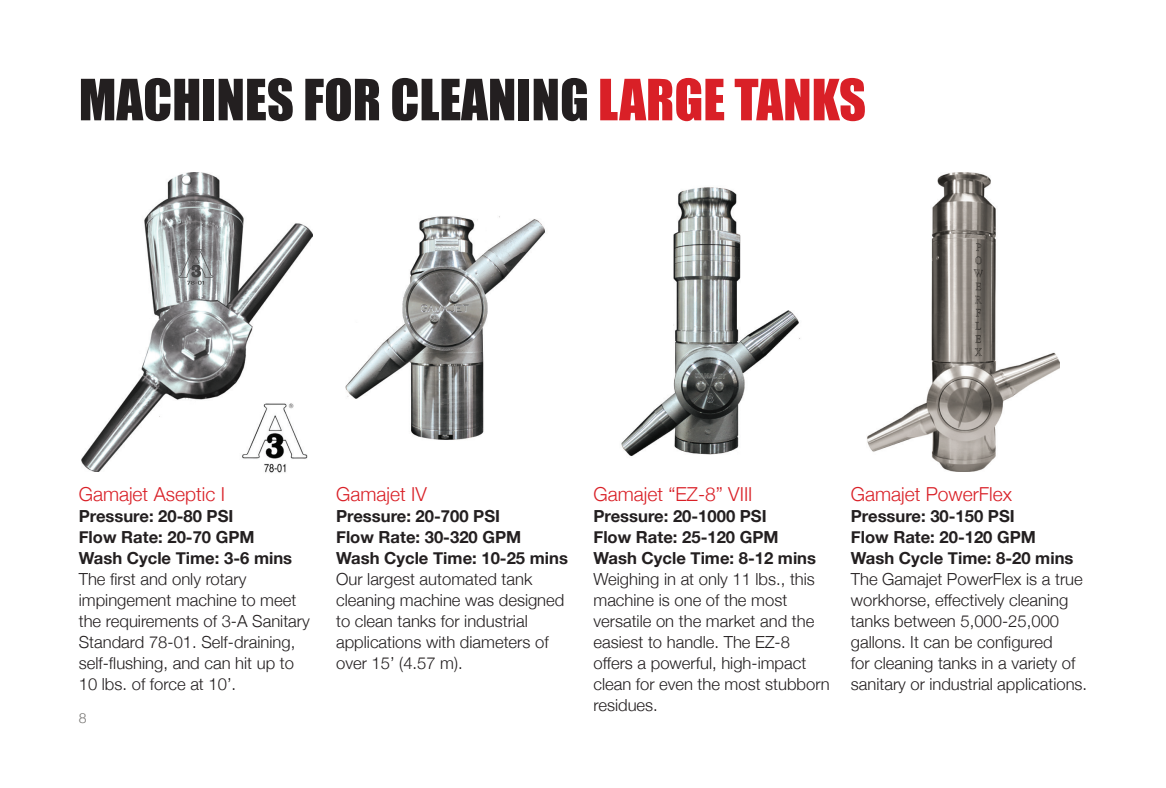
<style>
.page{position:relative;width:1166px;height:788px;background:#fff}
.page>*{position:absolute;margin:0;border:0;box-sizing:border-box;transform-origin:0 0}
.t1{font:52.5px "Impact";color:#231f20}
.t2{font:300 19.25px "Helvetica Neue";color:#d92027}
.t3{font:300 16.62px/21px "Helvetica Neue";color:#231f20}
.t4{font:700 16.62px/21px "Helvetica Neue";color:#231f20}
.t5{font:300 14px "Helvetica Neue";color:#767472}
.s1{color:#d92027}
</style>
<div class="page">
<img style="left:82px;top:172px;width:230px;height:299px">
<img style="left:345px;top:216px;width:200px;height:224px">
<img style="left:621px;top:187px;width:179px;height:269px">
<img style="left:867px;top:172px;width:192px;height:299px">
<img style="left:237px;top:399px;width:74px;height:74px">
<h1 class="t1" style="left:79px;top:59px;width:788px">MACHINES FOR CLEANING <span class="s1">LARGE TANKS</span></h1>
<p class="t2" style="left:79px;top:482px;width:148px">Gamajet Aseptic I</p>
<p class="t4" style="left:79px;top:505px;width:215px">Pressure: 20-80 PSI<br>Flow Rate: 20-70 GPM<br>Wash Cycle Time: 3-6 mins</p>
<p class="t3" style="left:79px;top:568px;width:232px">The first and only rotary impingement machine to meet the requirements of 3-A Sanitary<br>Standard 78-01. Self-draining, self-flushing, and can hit up to<br>10 lbs. of force at 10’.</p>
<p class="t5" style="left:79px;top:709px;width:9px">8</p>
<p class="t2" style="left:336px;top:482px;width:92px">Gamajet IV</p>
<p class="t4" style="left:336px;top:505px;width:233px">Pressure: 20-700 PSI<br>Flow Rate: 30-320 GPM<br>Wash Cycle Time: 10-25 mins</p>
<p class="t3" style="left:336px;top:568px;width:230px">Our largest automated tank cleaning machine was designed to clean tanks for industrial applications with diameters of over 15’ (4.57 m).</p>
<p class="t2" style="left:593px;top:482px;width:161px">Gamajet “EZ-8” VIII</p>
<p class="t4" style="left:593px;top:505px;width:224px">Pressure: 20-1000 PSI<br>Flow Rate: 25-120 GPM<br>Wash Cycle Time: 8-12 mins</p>
<p class="t3" style="left:593px;top:568px;width:238px">Weighing in at only 11 lbs., this machine is one of the most versatile on the market and the easiest to handle. The EZ-8 offers a powerful, high-impact clean for even the most stubborn residues.</p>
<p class="t2" style="left:850px;top:482px;width:163px">Gamajet PowerFlex</p>
<p class="t4" style="left:850px;top:505px;width:224px">Pressure: 30-150 PSI<br>Flow Rate: 20-120 GPM<br>Wash Cycle Time: 8-20 mins</p>
<p class="t3" style="left:850px;top:568px;width:238px">The Gamajet PowerFlex is a true workhorse, effectively cleaning tanks between 5,000-25,000 gallons. It can be configured<br>for cleaning tanks in a variety of sanitary or industrial applications.</p>
</div>
